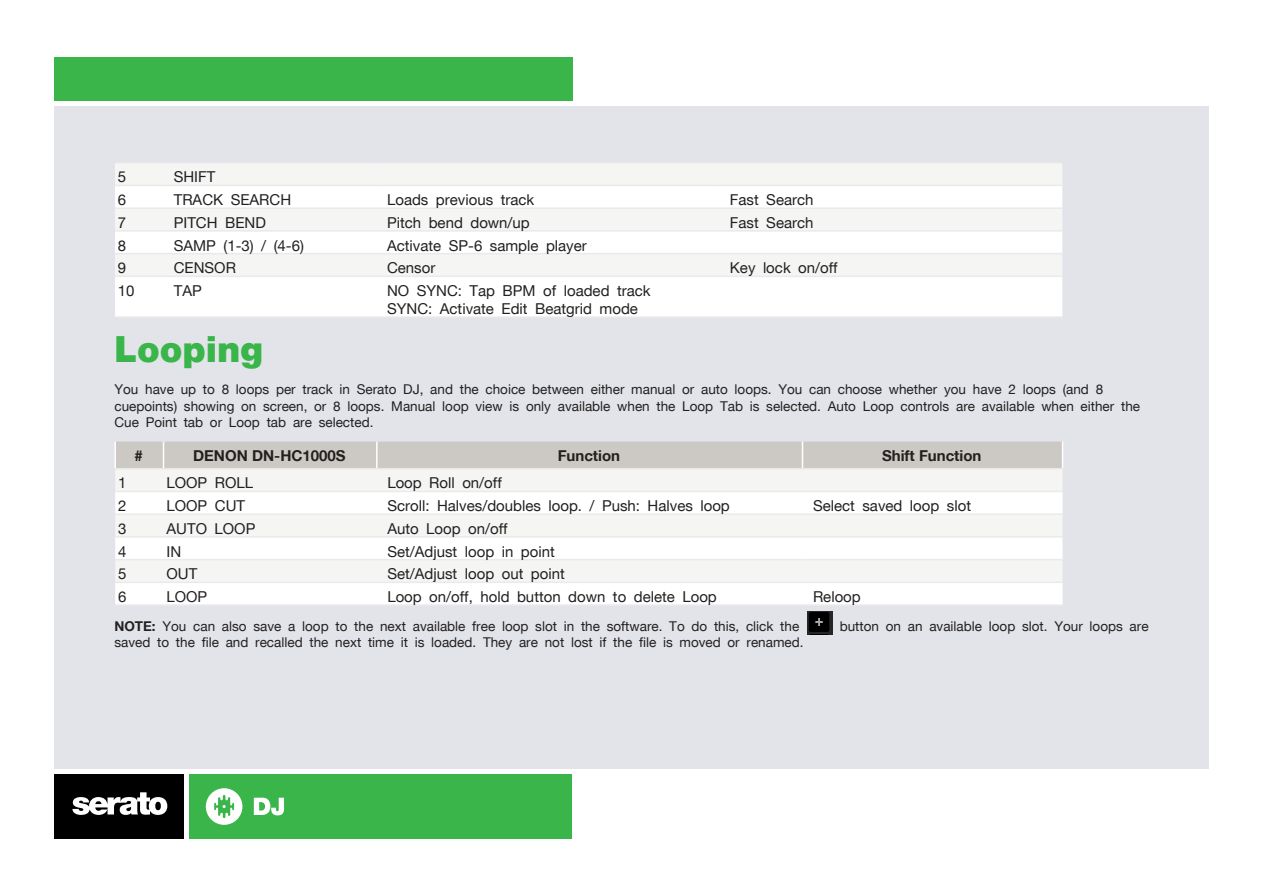
<style>
.page{position:relative;width:1263px;height:893px;background:#fff}
.page>*{position:absolute;margin:0;border:0;box-sizing:border-box;transform-origin:0 0}
.t1{font:900 36px "Serato";color:#3ab54a}
.t2{font:15px "Serato";color:#231f20}
.t3{font:700 15px "Serato";color:#231f20}
.t4{font:13.5px/16.2px "Serato";color:#231f20}
.s1{font-weight:700}
</style>
<div class="page">
<div style="left:54px;top:106px;width:1155px;height:662px;background:#e2e4e9"></div>
<div style="left:54px;top:57px;width:518px;height:43px;background:#3ab54a"></div>
<div style="left:189px;top:774px;width:383px;height:65px;background:#3ab54a"></div>
<div style="left:54px;top:774px;width:130px;height:65px;background:#000"></div>
<svg style="left:72px;top:792px;width:95px;height:23px"></svg>
<svg style="left:254px;top:798px;width:30px;height:17px"></svg>
<svg style="left:206px;top:788px;width:36px;height:37px"></svg>
<div style="left:115px;top:469px;width:947px;height:67px;background:#f5f5f4"></div>
<div style="left:115px;top:492px;width:947px;height:21px;background:#fff"></div>
<svg style="left:115px;top:538px;width:947px;height:66px;background:#fbfbfa"></svg>
<hr style="left:114px;top:442px;width:2px;height:26px;background:#fff">
<div style="left:116px;top:442px;width:947px;height:26px;background:#ccc9c4"></div>
<hr style="left:114px;top:468px;width:49px;height:1px;background:#eaeaea">
<hr style="left:163px;top:468px;width:214px;height:1px;background:#eaeaea">
<hr style="left:377px;top:468px;width:425px;height:1px;background:#eaeaea">
<hr style="left:802px;top:468px;width:261px;height:1px;background:#eaeaea">
<hr style="left:115px;top:491px;width:48px;height:1px;background:#eaeaea">
<hr style="left:163px;top:491px;width:214px;height:1px;background:#eaeaea">
<hr style="left:377px;top:491px;width:425px;height:1px;background:#eaeaea">
<hr style="left:802px;top:491px;width:260px;height:1px;background:#eaeaea">
<hr style="left:115px;top:513px;width:48px;height:2px;background:#eaeaea">
<hr style="left:163px;top:513px;width:214px;height:2px;background:#eaeaea">
<hr style="left:377px;top:513px;width:425px;height:2px;background:#eaeaea">
<hr style="left:802px;top:513px;width:260px;height:2px;background:#eaeaea">
<hr style="left:115px;top:536px;width:48px;height:2px;background:#eaeaea">
<hr style="left:163px;top:536px;width:214px;height:2px;background:#eaeaea">
<hr style="left:377px;top:536px;width:425px;height:2px;background:#eaeaea">
<hr style="left:802px;top:536px;width:260px;height:2px;background:#eaeaea">
<hr style="left:115px;top:559px;width:48px;height:1px;background:#eaeaea">
<hr style="left:163px;top:559px;width:214px;height:1px;background:#eaeaea">
<hr style="left:377px;top:559px;width:425px;height:1px;background:#eaeaea">
<hr style="left:802px;top:559px;width:260px;height:1px;background:#eaeaea">
<hr style="left:115px;top:582px;width:48px;height:1px;background:#eaeaea">
<hr style="left:163px;top:582px;width:214px;height:1px;background:#eaeaea">
<hr style="left:377px;top:582px;width:425px;height:1px;background:#eaeaea">
<hr style="left:802px;top:582px;width:260px;height:1px;background:#eaeaea">
<hr style="left:115px;top:604px;width:48px;height:2px;background:#eaeaea">
<hr style="left:163px;top:604px;width:214px;height:2px;background:#eaeaea">
<hr style="left:377px;top:604px;width:425px;height:2px;background:#eaeaea">
<hr style="left:802px;top:604px;width:260px;height:2px;background:#eaeaea">
<div style="left:115px;top:164px;width:947px;height:21px;background:#f5f5f4"></div>
<svg style="left:115px;top:186px;width:947px;height:130px;background:#fbfbfb"></svg>
<hr style="left:115px;top:162px;width:48px;height:2px;background:#eaeaea">
<hr style="left:163px;top:162px;width:214px;height:2px;background:#eaeaea">
<hr style="left:377px;top:162px;width:342px;height:2px;background:#eaeaea">
<hr style="left:719px;top:162px;width:343px;height:2px;background:#eaeaea">
<hr style="left:115px;top:185px;width:48px;height:1px;background:#eaeaea">
<hr style="left:163px;top:185px;width:214px;height:1px;background:#eaeaea">
<hr style="left:377px;top:185px;width:342px;height:1px;background:#eaeaea">
<hr style="left:719px;top:185px;width:343px;height:1px;background:#eaeaea">
<hr style="left:115px;top:207px;width:48px;height:2px;background:#eaeaea">
<hr style="left:163px;top:207px;width:214px;height:2px;background:#eaeaea">
<hr style="left:377px;top:207px;width:342px;height:2px;background:#eaeaea">
<hr style="left:719px;top:207px;width:343px;height:2px;background:#eaeaea">
<hr style="left:115px;top:230px;width:48px;height:2px;background:#eaeaea">
<hr style="left:163px;top:230px;width:214px;height:2px;background:#eaeaea">
<hr style="left:377px;top:230px;width:342px;height:2px;background:#eaeaea">
<hr style="left:719px;top:230px;width:343px;height:2px;background:#eaeaea">
<hr style="left:115px;top:253px;width:48px;height:1px;background:#eaeaea">
<hr style="left:163px;top:253px;width:214px;height:1px;background:#eaeaea">
<hr style="left:377px;top:253px;width:342px;height:1px;background:#eaeaea">
<hr style="left:719px;top:253px;width:343px;height:1px;background:#eaeaea">
<hr style="left:115px;top:276px;width:48px;height:1px;background:#eaeaea">
<hr style="left:163px;top:276px;width:214px;height:1px;background:#eaeaea">
<hr style="left:377px;top:276px;width:342px;height:1px;background:#eaeaea">
<hr style="left:719px;top:276px;width:343px;height:1px;background:#eaeaea">
<hr style="left:115px;top:316px;width:48px;height:2px;background:#eaeaea">
<hr style="left:163px;top:316px;width:214px;height:2px;background:#eaeaea">
<hr style="left:377px;top:316px;width:342px;height:2px;background:#eaeaea">
<hr style="left:719px;top:316px;width:343px;height:2px;background:#eaeaea">
<img style="left:807px;top:612px;width:25px;height:22px">
<p class="t2" style="left:118px;top:168px;width:10px">5</p>
<p class="t2" style="left:174px;top:168px;width:43px">SHIFT</p>
<p class="t2" style="left:118px;top:191px;width:10px">6</p>
<p class="t2" style="left:174px;top:191px;width:119px">TRACK SEARCH</p>
<p class="t2" style="left:387px;top:191px;width:149px">Loads previous track</p>
<p class="t2" style="left:730px;top:191px;width:85px">Fast Search</p>
<p class="t2" style="left:118px;top:214px;width:10px">7</p>
<p class="t2" style="left:174px;top:214px;width:94px">PITCH BEND</p>
<p class="t2" style="left:387px;top:214px;width:144px">Pitch bend down/up</p>
<p class="t2" style="left:730px;top:214px;width:85px">Fast Search</p>
<p class="t2" style="left:118px;top:236px;width:10px">8</p>
<p class="t2" style="left:174px;top:236px;width:132px">SAMP (1-3) / (4-6)</p>
<p class="t2" style="left:387px;top:236px;width:201px">Activate SP-6 sample player</p>
<p class="t2" style="left:118px;top:259px;width:10px">9</p>
<p class="t2" style="left:174px;top:259px;width:64px">CENSOR</p>
<p class="t2" style="left:387px;top:259px;width:50px">Censor</p>
<p class="t2" style="left:730px;top:259px;width:109px">Key lock on/off</p>
<p class="t2" style="left:118px;top:282px;width:18px">10</p>
<p class="t2" style="left:174px;top:282px;width:30px">TAP</p>
<p class="t2" style="left:387px;top:282px;width:265px">NO SYNC: Tap BPM of loaded track</p>
<p class="t2" style="left:387px;top:300px;width:252px">SYNC: Activate Edit Beatgrid mode</p>
<p class="t1" style="left:114px;top:328px;width:150px">Looping</p>
<p class="t4" style="left:114px;top:381px;width:1027px">You have up to 8 loops per track in Serato DJ, and the choice between either manual or auto loops. You can choose whether you have 2 loops (and 8 cuepoints) showing on screen, or 8 loops. Manual loop view is only available when the Loop Tab is selected. Auto Loop controls are available when either the<br>Cue Point tab or Loop tab are selected.</p>
<p class="t3" style="left:134px;top:447px;width:10px">#</p>
<p class="t3" style="left:193px;top:447px;width:154px">DENON DN-HC1000S</p>
<p class="t3" style="left:558px;top:447px;width:64px">Function</p>
<p class="t3" style="left:882px;top:447px;width:101px">Shift Function</p>
<p class="t2" style="left:118px;top:474px;width:10px">1</p>
<p class="t2" style="left:166px;top:474px;width:88px">LOOP ROLL</p>
<p class="t2" style="left:387px;top:474px;width:116px">Loop Roll on/off</p>
<p class="t2" style="left:118px;top:497px;width:10px">2</p>
<p class="t2" style="left:166px;top:497px;width:80px">LOOP CUT</p>
<p class="t2" style="left:387px;top:497px;width:344px">Scroll: Halves/doubles loop. / Push: Halves loop</p>
<p class="t2" style="left:813px;top:497px;width:160px">Select saved loop slot</p>
<p class="t2" style="left:118px;top:520px;width:10px">3</p>
<p class="t2" style="left:166px;top:520px;width:90px">AUTO LOOP</p>
<p class="t2" style="left:387px;top:520px;width:122px">Auto Loop on/off</p>
<p class="t2" style="left:118px;top:542px;width:10px">4</p>
<p class="t2" style="left:166px;top:542px;width:16px">IN</p>
<p class="t2" style="left:387px;top:542px;width:169px">Set/Adjust loop in point</p>
<p class="t2" style="left:118px;top:565px;width:10px">5</p>
<p class="t2" style="left:166px;top:565px;width:32px">OUT</p>
<p class="t2" style="left:387px;top:565px;width:179px">Set/Adjust loop out point</p>
<p class="t2" style="left:118px;top:588px;width:10px">6</p>
<p class="t2" style="left:166px;top:588px;width:42px">LOOP</p>
<p class="t2" style="left:387px;top:588px;width:331px">Loop on/off, hold button down to delete Loop</p>
<p class="t2" style="left:813px;top:588px;width:49px">Reloop</p>
<p class="t4" style="left:114px;top:618px;width:686px"><span class="s1">NOTE:</span> You can also save a loop to the next available free loop slot in the software. To do this, click the</p>
<p class="t4" style="left:840px;top:618px;width:310px">button on an available loop slot. Your loops are</p>
<p class="t4" style="left:114px;top:634px;width:691px">saved to the file and recalled the next time it is loaded. They are not lost if the file is moved or renamed.</p>
</div>
